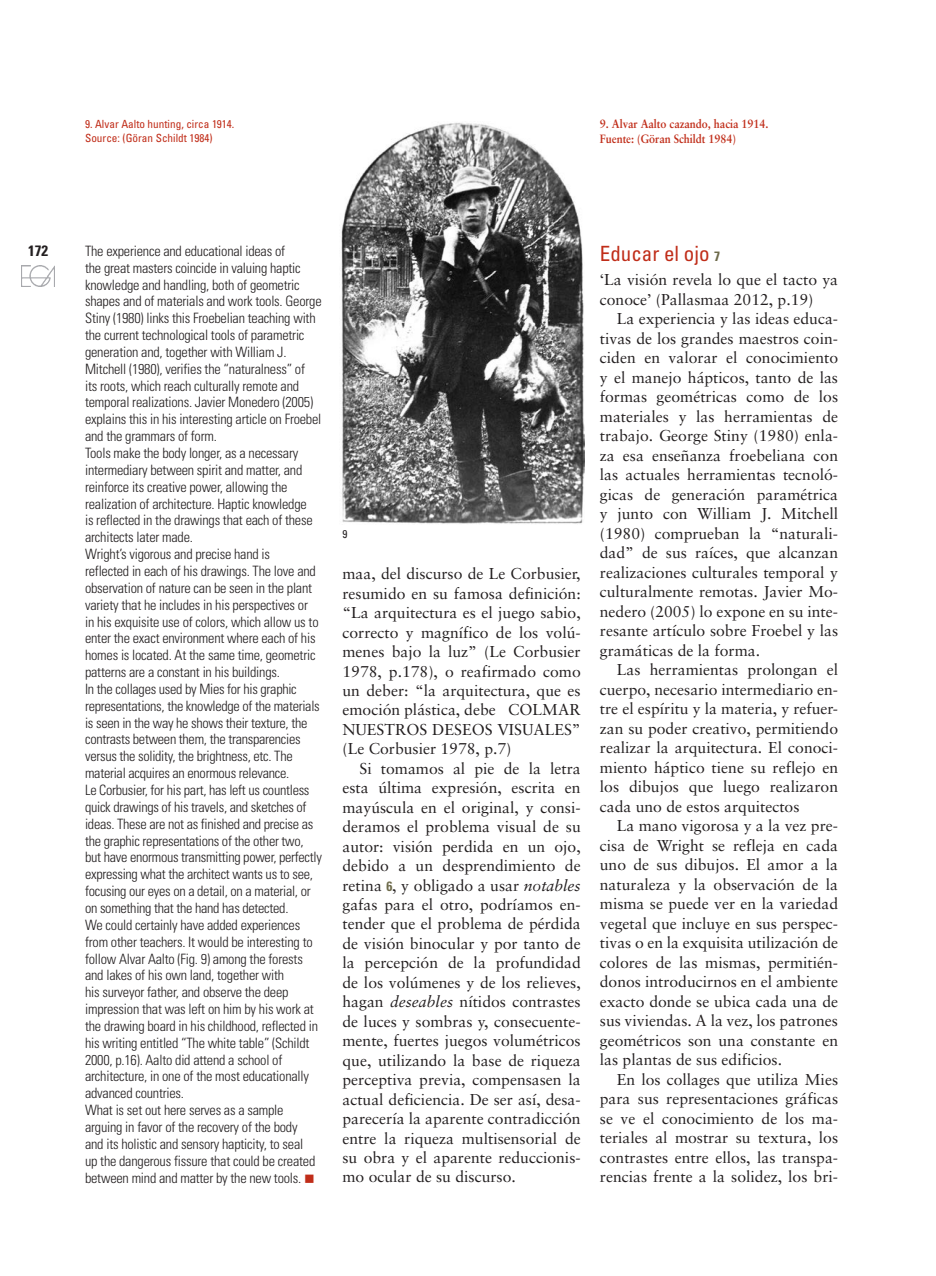
<style>
.page{position:relative;width:936px;height:1276px;background:#fff}
.page>*{position:absolute;margin:0;border:0;box-sizing:border-box;transform-origin:0 0}
.TITULAR_1_CAST{font:condensed 21px "Univers";color:#c02d19}
.t1{font:15.75px/19.5px "Sabon";color:#231f20;text-align:justify}
.t2{font:700 condensed 15px "Univers";color:#231f20}
.t3{font:300 condensed 14.25px/16.8px "Univers";letter-spacing:-.015em;color:#231f20}
.t4{font:700 12px/14.2px "Sabon";color:#c02d19;scale:.9 1}
.t5{font:condensed 11.25px/14.2px "Univers";color:#c02d19}
.PIES_DE_FOTO_INGLES{font:condensed 11.25px "Univers";color:#231f20}
.s1{color:#c02d19}
.s2{font-family:"Univers";font-weight:700;font-stretch:condensed;font-size:13.5px;color:#6d6a4a}
.s3{font-style:italic}
.s4{font-weight:700;font-size:13.5px;color:#6d6a4a}
</style>
<div class="page">
<img style="left:22px;top:265px;width:33px;height:21px">
<img style="left:341px;top:123px;width:243px;height:401px">
<p class="t5" style="left:85px;top:117px;width:151px">9. Alvar Aalto hunting, circa 1914.<br>Source: (Göran Schildt 1984)</p>
<p class="t4" style="left:600px;top:117px;width:189px">9. Alvar Aalto cazando, hacia 1914.<br>Fuente: (Göran Schildt 1984)</p>
<p class="t2" style="left:28px;top:242px;width:21px">172</p>
<p class="t3" style="left:85px;top:242px;width:238px">The experience and educational ideas of<br>the great masters coincide in valuing haptic knowledge and handling, both of geometric shapes and of materials and work tools. George Stiny (1980) links this Froebelian teaching with the current technological tools of parametric generation and, together with William J.<br>Mitchell (1980), verifies the “naturalness” of<br>its roots, which reach culturally remote and temporal realizations. Javier Monedero (2005) explains this in his interesting article on Froebel and the grammars of form.</p>
<p class="t3" style="left:85px;top:444px;width:229px">Tools make the body longer, as a necessary intermediary between spirit and matter, and reinforce its creative power, allowing the realization of architecture. Haptic knowledge is reflected in the drawings that each of these architects later made.</p>
<p class="t3" style="left:85px;top:546px;width:235px">Wright’s vigorous and precise hand is<br>reflected in each of his drawings. The love and observation of nature can be seen in the plant variety that he includes in his perspectives or in his exquisite use of colors, which allow us to enter the exact environment where each of his homes is located. At the same time, geometric patterns are a constant in his buildings.</p>
<p class="t3" style="left:85px;top:680px;width:236px">In the collages used by Mies for his graphic representations, the knowledge of the materials is seen in the way he shows their texture, the contrasts between them, the transparencies versus the solidity, the brightness, etc. The material acquires an enormous relevance.</p>
<p class="t3" style="left:85px;top:781px;width:238px">Le Corbusier, for his part, has left us countless quick drawings of his travels, and sketches of ideas. These are not as finished and precise as the graphic representations of the other two, but have enormous transmitting power, perfectly expressing what the architect wants us to see, focusing our eyes on a detail, on a material, or on something that the hand has detected.</p>
<p class="t3" style="left:85px;top:916px;width:234px">We could certainly have added experiences from other teachers. It would be interesting to follow Alvar Aalto (Fig. 9) among the forests and lakes of his own land, together with<br>his surveyor father, and observe the deep impression that was left on him by his work at the drawing board in his childhood, reflected in his writing entitled “The white table” (Schildt 2000, p.16). Aalto did attend a school of architecture, in one of the most educationally advanced countries.</p>
<p class="t3" style="left:85px;top:1101px;width:232px">What is set out here serves as a sample arguing in favor of the recovery of the body and its holistic and sensory hapticity, to seal up the dangerous fissure that could be created between mind and matter by the new tools. <span class="s1">■</span></p>
<p class="PIES_DE_FOTO_INGLES" style="left:342px;top:527px;width:6px">9</p>
<p class="t1" style="left:342px;top:564px;width:240px">maa, del discurso de Le Corbusier, resumido en su famosa definición: “La arquitectura es el juego sabio, correcto y magnífico de los volú&shy;menes bajo la luz” (Le Corbusier 1978, p.178), o reafirmado como un deber: “la arquitectura, que es emoción plástica, debe COLMAR NUESTROS DESEOS VISUALES” (Le Corbusier 1978, p.7)</p>
<p class="t1" style="left:342px;top:758px;width:240px;text-indent:17px">Si tomamos al pie de la letra esta última expresión, escrita en mayúscula en el original, y consi&shy;deramos el problema visual de su autor: visión perdida en un ojo, debido a un desprendimiento de retina <span class="s2">6</span>, y obligado a usar <span class="s3">notables </span>gafas para el otro, podríamos en&shy;tender que el problema de pérdida de visión binocular y por tanto de la percepción de la profundidad de los volúmenes y de los relieves, hagan <span class="s3">deseables</span> nítidos contrastes de luces y sombras y, consecuente&shy;mente, fuertes juegos volumétricos que, utilizando la base de riqueza perceptiva previa, compensasen la actual deficiencia. De ser así, desa&shy;parecería la aparente contradicción entre la riqueza multisensorial de su obra y el aparente reduccionis&shy;mo ocular de su discurso.</p>
<p class="TITULAR_1_CAST" style="left:600px;top:240px;width:122px">Educar el ojo <span class="s4">7</span></p>
<p class="t1" style="left:600px;top:270px;width:240px">‘La visión revela lo que el tacto ya conoce’ (Pallasmaa 2012, p.19)</p>
<p class="t1" style="left:600px;top:309px;width:240px;text-indent:17px">La experiencia y las ideas educa&shy;tivas de los grandes maestros coin&shy;ciden en valorar el conocimiento y el manejo hápticos, tanto de las formas geométricas como de los materiales y las herramientas de trabajo. George Stiny (1980) enla&shy;za esa enseñanza froebeliana con las actuales herramientas tecnoló&shy;gicas de generación paramétrica y junto con William J. Mitchell (1980) comprueban la “naturali&shy;dad” de sus raíces, que alcanzan realizaciones culturales temporal y culturalmente remotas. Javier Mo&shy;nedero (2005) lo expone en su inte&shy;resante artículo sobre Froebel y las gramáticas de la forma.</p>
<p class="t1" style="left:600px;top:660px;width:240px;text-indent:17px">Las herramientas prolongan el cuerpo, necesario intermediario en&shy;tre el espíritu y la materia, y refuer&shy;zan su poder creativo, permitiendo realizar la arquitectura. El conoci&shy;miento háptico tiene su reflejo en los dibujos que luego realizaron cada uno de estos arquitectos</p>
<p class="t1" style="left:600px;top:816px;width:240px;text-indent:17px">La mano vigorosa y a la vez pre&shy;cisa de Wright se refleja en cada uno de sus dibujos. El amor a la naturaleza y la observación de la misma se puede ver en la variedad vegetal que incluye en sus perspec&shy;tivas o en la exquisita utilización de colores de las mismas, permitién&shy;donos introducirnos en el ambiente exacto donde se ubica cada una de sus viviendas. A la vez, los patrones geométricos son una constante en las plantas de sus edificios.</p>
<p class="t1" style="left:600px;top:1069px;width:240px;text-indent:17px">En los collages que utiliza Mies para sus representaciones gráficas se ve el conocimiento de los ma&shy;teriales al mostrar su textura, los contrastes entre ellos, las transpa&shy;rencias frente a la solidez, los bri-</p>
</div>
